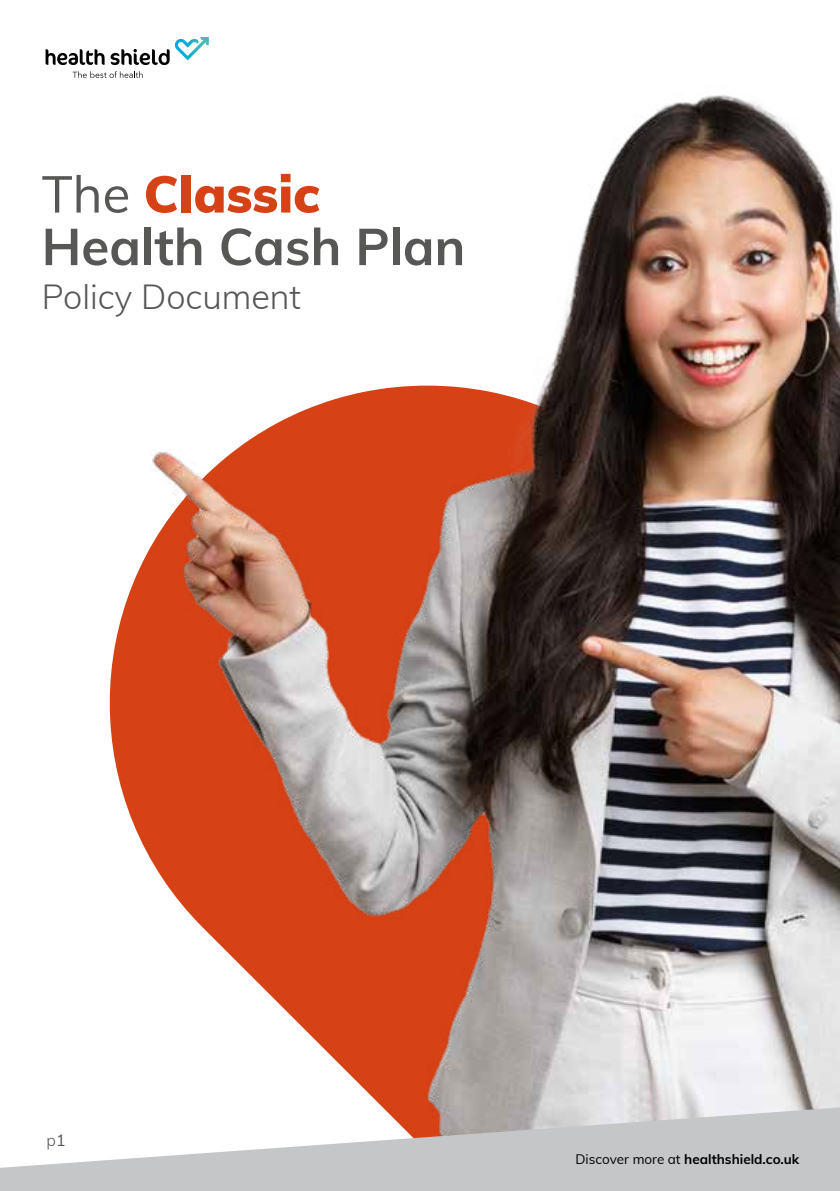
<style>
.page{position:relative;width:840px;height:1191px;background:#fff}
.page>*{position:absolute;margin:0;border:0;box-sizing:border-box;transform-origin:0 0}
.t1{font:700 51.2px/52.6px "Muli";color:#575756}
.t2{font:300 34px "Muli";color:#575756}
.t3{font:300 16px "Muli";color:#575756}
.t4{font:700 13.4px "Muli";color:#000}
.s1{font-weight:400}
.s2{font-weight:900;color:#d74116}
</style>
<div class="page">
<img style="left:116px;top:74px;width:723px;height:1033px">
<svg style="left:0;top:1107px;width:839px;height:84px;fill:#c4c6c7"></svg>
<svg style="left:46px;top:49px;width:58px;height:16px"></svg>
<svg style="left:110px;top:37px;width:99px;height:28px"></svg>
<svg style="left:72px;top:71px;width:70px;height:7px"></svg>
<h1 class="t1" style="left:42px;top:165px;width:425px"><span class="s1">The</span> <span class="s2">Classic<br></span>Health Cash Plan</h1>
<h2 class="t2" style="left:42px;top:272px;width:261px">Policy Document</h2>
<p class="t3" style="left:46px;top:1128px;width:21px">p<span class="s1">1</span></p>
<p class="t4" style="left:575px;top:1149px;width:225px"><span class="s1">Discover more at</span> healthshield.co.uk</p>
</div>
